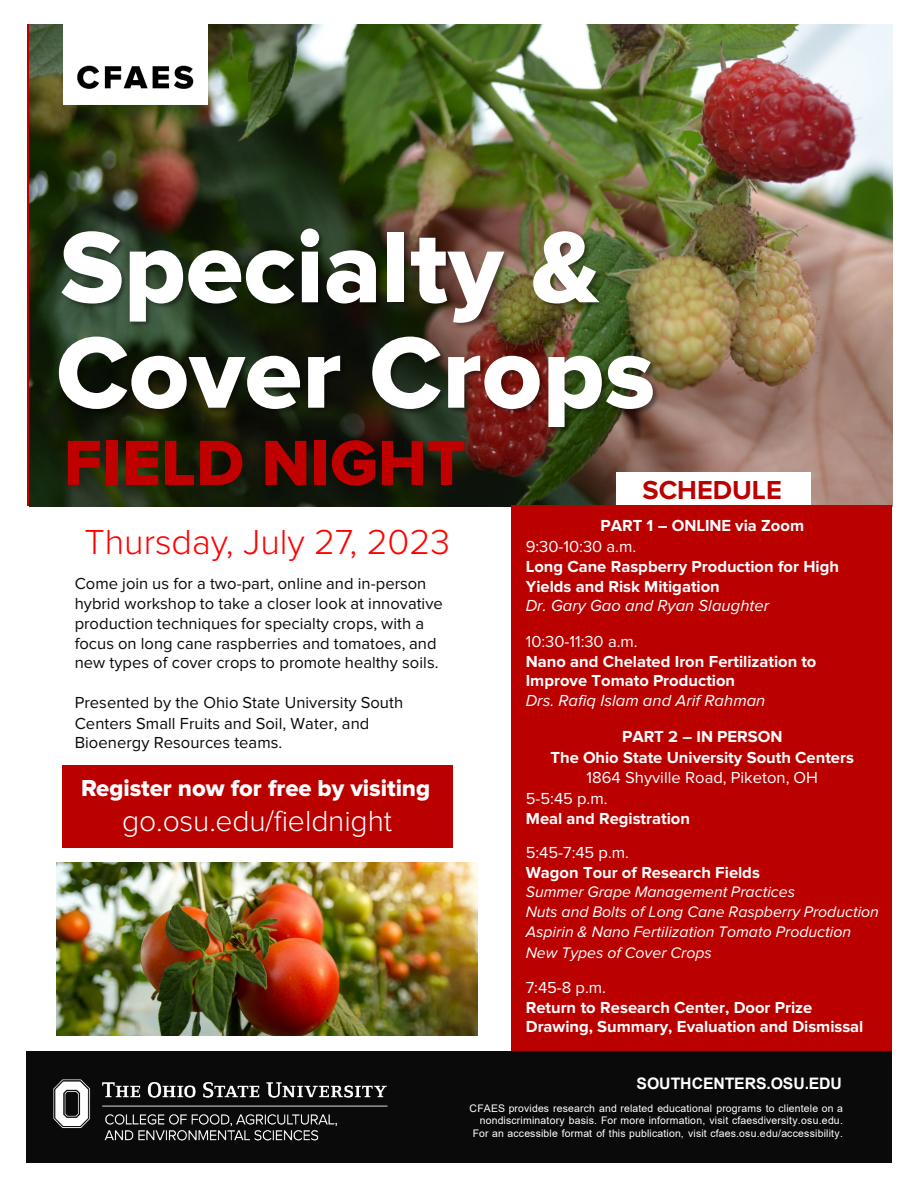
<style>
.page{position:relative;width:918px;height:1188px;background:#fff}
.page>*{position:absolute;margin:0;border:0;box-sizing:border-box;transform-origin:0 0}
.t1{font:105px "Proxima Nova Extrabld";color:#fff}
.t2{font:66px "Proxima Nova Extrabld";color:#c00000}
.t3{font:300 36px "Proxima Nova";color:#f00}
.t4{font:300 30px "Proxima Nova";letter-spacing:-.005em;color:#fff}
.t5{font:700 27px "Proxima Nova";color:#b00}
.t6{font:24px "Proxima Nova Extrabld";color:#fff}
.t7{font:700 16.5px/19.8px "Proxima Nova";color:#fff}
.t8{font:16.5px/19.8px "Proxima Nova";color:#0a0a0a}
.t9{font:italic 15.9px "Proxima Nova";color:#fff}
.t10{font:700 15.9px "Arial";letter-spacing:-.005em;color:#fff}
.t11{font:10.5px/12.6px "Arial";letter-spacing:.015em;color:#fff;text-align:right}
.s1{font-weight:400}
.s2{font-weight:400;font-style:italic}
</style>
<div class="page">
<img style="left:30px;top:24px;width:862px;height:481px">
<div style="left:616px;top:472px;width:195px;height:35px;background:#fff"></div>
<div style="left:511px;top:505px;width:381px;height:546px;background:#b00"></div>
<div style="left:27px;top:1051px;width:865px;height:111px;background:#0a0a0a"></div>
<img style="left:27px;top:173px;width:644px;height:105px">
<img style="left:27px;top:278px;width:700px;height:229px">
<img style="left:53px;top:1079px;width:335px;height:62px">
<div style="left:62px;top:766px;width:391px;height:82px;background:#b00"></div>
<img style="left:63px;top:24px;width:145px;height:81px">
<img style="left:56px;top:862px;width:421px;height:174px">
<p class="t1" style="left:60px;top:205px;width:541px">Specialty &amp;</p>
<p class="t1" style="left:56px;top:310px;width:601px">Cover Crops</p>
<p class="t2" style="left:64px;top:424px;width:404px">FIELD NIGHT</p>
<p class="t5" style="left:643px;top:474px;width:141px">SCHEDULE</p>
<p class="t3" style="left:84px;top:520px;width:367px">Thursday, July 27, 2023</p>
<p class="t8" style="left:75px;top:574px;width:370px">Come join us for a two-part, online and in-person hybrid workshop to take a closer look at innovative production techniques for specialty crops, with a focus on long cane raspberries and tomatoes, and new types of cover crops to promote healthy soils.</p>
<p class="t8" style="left:75px;top:692px;width:330px;line-height:20.9px">Presented by the Ohio State University South<br>Centers Small Fruits and Soil, Water, and</p>
<p class="t8" style="left:75px;top:732px;width:209px">Bioenergy Resources teams.</p>
<p class="t6" style="left:81px;top:773px;width:351px">Register now for free by visiting</p>
<p class="t4" style="left:122px;top:803px;width:271px">go.osu.edu/fieldnight</p>
<p class="t7" style="left:601px;top:515px;width:205px">PART 1 – ONLINE via Zoom</p>
<p class="t7" style="left:526px;top:536px;width:315px"><span class="s1">9:30-10:30 a.m.<br></span>Long Cane Raspberry Production for High<br>Yields and Risk Mitigation<br><span class="s2">Dr. Gary Gao and Ryan Slaughter</span></p>
<p class="t7" style="left:526px;top:631px;width:292px"><span class="s1">10:30-11:30 a.m.<br></span>Nano and Chelated Iron Fertilization to<br>Improve Tomato Production<br><span class="s2">Drs. Rafiq Islam and Arif Rahman</span></p>
<p class="t7" style="left:622px;top:726px;width:162px">PART 2 – IN PERSON</p>
<p class="t7" style="left:550px;top:747px;width:305px;text-align:center">The Ohio State University South Centers<br><span class="s1">1864 Shyville Road, Piketon, OH</span></p>
<p class="t7" style="left:526px;top:788px;width:166px"><span class="s1">5-5:45 p.m.<br></span>Meal and Registration</p>
<p class="t7" style="left:526px;top:842px;width:236px"><span class="s1">5:45-7:45 p.m.<br></span>Wagon Tour of Research Fields</p>
<p class="t9" style="left:526px;top:882px;width:271px">Summer Grape Management Practices</p>
<p class="t9" style="left:526px;top:902px;width:355px">Nuts and Bolts of Long Cane Raspberry Production</p>
<p class="t9" style="left:526px;top:923px;width:327px">Aspirin &amp; Nano Fertilization Tomato Production</p>
<p class="t9" style="left:526px;top:943px;width:187px">New Types of Cover Crops</p>
<p class="t7" style="left:526px;top:977px;width:339px"><span class="s1">7:45-8 p.m.<br></span>Return to Research Center, Door Prize<br>Drawing, Summary, Evaluation and Dismissal</p>
<p class="t10" style="left:636px;top:1072px;width:207px">SOUTHCENTERS.OSU.EDU</p>
<p class="t11" style="left:470px;top:1102px;width:375px">CFAES provides research and related educational programs to clientele on a nondiscriminatory basis. For more information, visit cfaesdiversity.osu.edu.<br>For an accessible format of this publication, visit cfaes.osu.edu/accessibility.</p>
</div>
